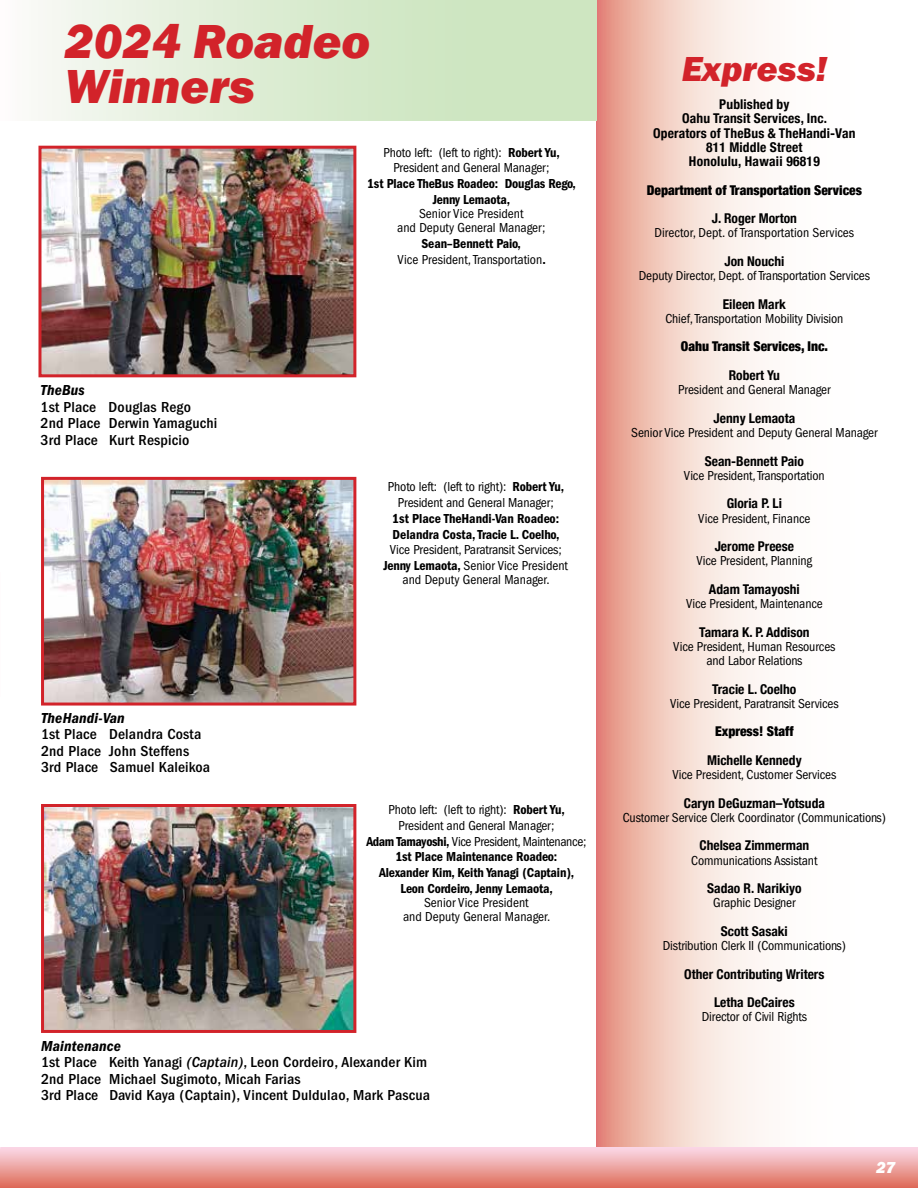
<style>
.page{position:relative;width:918px;height:1188px;background:#fff}
.page>*{position:absolute;margin:0;border:0;box-sizing:border-box;transform-origin:0 0}
.t1{font:49.5px/45px "Franklin Gothic URW Hea Ita";color:#d2232a}
.t2{font:36px "Franklin Gothic URW Hea Ita";color:#d2232a}
.t3{font:16.5px "Franklin Gothic URW Hea Ita";color:#fff}
.t4{font:500 condensed 15px/16.5px "Franklin Gothic LT Pro";letter-spacing:.01em;color:#000;scale:1.05 1}
.t5{font:15px "Franklin Gothic LT Pro Cn Dm It";letter-spacing:.01em;color:#000;scale:1.05 1}
.t6{font:condensed 13.5px/15.8px "Franklin Gothic LT Pro";letter-spacing:-.01em;color:#000;text-align:center}
.t7{font:700 condensed 13.5px/14.2px "Helvetica Neue";color:#000;text-align:center}
.t8{font:13.5px/15.8px "Franklin Gothic LT Pro Cn Dm";letter-spacing:-.01em;color:#000;text-align:center}
.t9{font:900 condensed 13.5px "Helvetica Neue";color:#000}
.s1{font-family:"Franklin Gothic LT Pro Cn Dm";font-stretch:normal}
.s2{font-style:italic}
</style>
<div class="page">
<svg style="left:596px;top:0;width:322px;height:1148px"></svg>
<div style="left:0;top:0;width:596px;height:121px;background:linear-gradient(to right,#f6f8f2,#c5e2b6)"></div>
<div style="left:0;top:1148px;width:918px;height:40px;background:linear-gradient(to bottom,#fadae7,#de6d5a)"></div>
<img style="left:45px;top:481px;width:307px;height:221px">
<div style="left:41px;top:477px;width:315px;height:229px;border:3px solid #d2232a"></div>
<img style="left:45px;top:808px;width:307px;height:221px">
<div style="left:41px;top:804px;width:315px;height:229px;border:3px solid #d2232a"></div>
<img style="left:42px;top:150px;width:310px;height:223px">
<div style="left:38px;top:146px;width:318px;height:231px;border:3px solid #d2232a"></div>
<h1 class="t1" style="left:64px;top:17px;width:307px">2024 Roadeo<br>Winners</h1>
<p class="t5" style="left:40px;top:382px;width:44px">TheBus</p>
<p class="t4" style="left:40px;top:399px;width:170px">1st Place Douglas Rego<br>2nd Place Derwin Yamaguchi<br>3rd Place Kurt Respicio</p>
<p class="t5" style="left:41px;top:709px;width:81px">TheHandi-Van</p>
<p class="t4" style="left:41px;top:726px;width:162px">1st Place Delandra Costa<br>2nd Place John Steffens<br>3rd Place Samuel Kaleikoa</p>
<p class="t6" style="left:383px;top:144px;width:178px">Photo left: (left to right): <span class="s1">Robert Yu,<br></span>President and General Manager;</p>
<p class="t8" style="left:367px;top:176px;width:210px">1st Place TheBus Roadeo: Douglas Rego,<br>Jenny Lemaota,</p>
<p class="t6" style="left:397px;top:207px;width:150px;line-height:14.2px">Senior Vice President<br>and Deputy General Manager;</p>
<p class="t8" style="left:422px;top:236px;width:101px">Sean–Bennett Paio,</p>
<p class="t6" style="left:398px;top:252px;width:150px">Vice President, Transportation<span class="s1">.</span></p>
<p class="t6" style="left:388px;top:479px;width:178px">Photo left: (left to right): <span class="s1">Robert Yu,<br></span>President and General Manager;</p>
<p class="t8" style="left:392px;top:511px;width:169px;text-align:left">1st Place TheHandi-Van Roadeo:<br>Delandra Costa, Tracie L. Coelho,</p>
<p class="t6" style="left:383px;top:542px;width:186px">Vice President, Paratransit Services;<br><span class="s1">Jenny Lemaota,</span> Senior Vice President</p>
<p class="t6" style="left:403px;top:572px;width:149px">and Deputy General Manager.</p>
<p class="t6" style="left:366px;top:802px;width:221px">Photo left: (left to right): <span class="s1">Robert Yu,<br></span>President and General Manager;<br><span class="s1">Adam Tamayoshi,</span> Vice President, Maintenance;</p>
<p class="t8" style="left:379px;top:849px;width:197px">1st Place Maintenance Roadeo:<br>Alexander Kim, Keith Yanagi (Captain),<br>Leon Cordeiro, Jenny Lemaota,</p>
<p class="t6" style="left:403px;top:896px;width:149px;line-height:14.2px">Senior Vice President<br>and Deputy General Manager.</p>
<p class="t5" style="left:41px;top:1037px;width:78px">Maintenance</p>
<p class="t4" style="left:41px;top:1054px;width:372px">1st Place Keith Yanagi <span class="s2">(Captain)</span>, Leon Cordeiro, Alexander Kim<br>2nd Place Michael Sugimoto, Micah Farias<br>3rd Place David Kaya (Captain), Vincent Duldulao, Mark Pascua</p>
<h2 class="t2" style="left:682px;top:45px;width:147px">Express!</h2>
<p class="t7" style="left:653px;top:96px;width:204px">Published by<br>Oahu Transit Services, Inc.<br>Operators of TheBus &amp; TheHandi-Van<br>811 Middle Street<br>Honolulu, Hawaii 96819</p>
<p class="t9" style="left:647px;top:179px;width:217px">Department of Transportation Services</p>
<p class="t7" style="left:712px;top:210px;width:87px">J. Roger Morton</p>
<p class="t6" style="left:655px;top:225px;width:201px">Director, Dept. of Transportation Services</p>
<p class="t7" style="left:724px;top:253px;width:61px">Jon Nouchi</p>
<p class="t6" style="left:639px;top:268px;width:233px">Deputy Director, Dept. of Transportation Services</p>
<p class="t7" style="left:723px;top:296px;width:65px">Eileen Mark</p>
<p class="t6" style="left:665px;top:311px;width:179px">Chief, Transportation Mobility Division</p>
<p class="t9" style="left:681px;top:336px;width:149px">Oahu Transit Services, Inc.</p>
<p class="t7" style="left:729px;top:367px;width:53px">Robert Yu</p>
<p class="t6" style="left:678px;top:382px;width:154px">President and General Manager</p>
<p class="t7" style="left:714px;top:410px;width:83px">Jenny Lemaota</p>
<p class="t6" style="left:631px;top:425px;width:248px">Senior Vice President and Deputy General Manager</p>
<p class="t7" style="left:705px;top:453px;width:101px">Sean-Bennett Paio</p>
<p class="t6" style="left:684px;top:468px;width:142px">Vice President, Transportation</p>
<p class="t7" style="left:727px;top:495px;width:57px">Gloria P. Li</p>
<p class="t6" style="left:698px;top:510px;width:114px">Vice President, Finance</p>
<p class="t7" style="left:715px;top:538px;width:81px">Jerome Preese</p>
<p class="t6" style="left:697px;top:553px;width:117px">Vice President, Planning</p>
<p class="t7" style="left:709px;top:581px;width:92px">Adam Tamayoshi</p>
<p class="t6" style="left:686px;top:596px;width:138px">Vice President, Maintenance</p>
<p class="t7" style="left:699px;top:624px;width:112px">Tamara K. P. Addison</p>
<p class="t6" style="left:673px;top:639px;width:164px;line-height:14.2px">Vice President, Human Resources and Labor Relations</p>
<p class="t7" style="left:712px;top:681px;width:86px">Tracie L. Coelho</p>
<p class="t6" style="left:670px;top:696px;width:170px">Vice President, Paratransit Services</p>
<p class="t9" style="left:715px;top:720px;width:80px">Express! Staff</p>
<p class="t7" style="left:707px;top:752px;width:96px">Michelle Kennedy</p>
<p class="t6" style="left:672px;top:767px;width:165px">Vice President, Customer Services</p>
<p class="t7" style="left:684px;top:795px;width:143px">Caryn DeGuzman–Yotsuda</p>
<p class="t6" style="left:623px;top:810px;width:265px">Customer Service Clerk Coordinator (Communications)</p>
<p class="t7" style="left:699px;top:837px;width:111px">Chelsea Zimmerman</p>
<p class="t6" style="left:691px;top:852px;width:128px">Communications Assistant</p>
<p class="t7" style="left:707px;top:880px;width:96px">Sadao R. Narikiyo</p>
<p class="t6" style="left:713px;top:895px;width:84px">Graphic Designer</p>
<p class="t7" style="left:721px;top:923px;width:68px">Scott Sasaki</p>
<p class="t6" style="left:663px;top:938px;width:185px">Distribution Clerk II (Communications)</p>
<p class="t7" style="left:684px;top:959px;width:142px;line-height:28.5px">Other Contributing Writers<br>Letha DeCaires</p>
<p class="t6" style="left:702px;top:1009px;width:107px">Director of Civil Rights</p>
<p class="t3" style="left:876px;top:1156px;width:21px">27</p>
</div>
